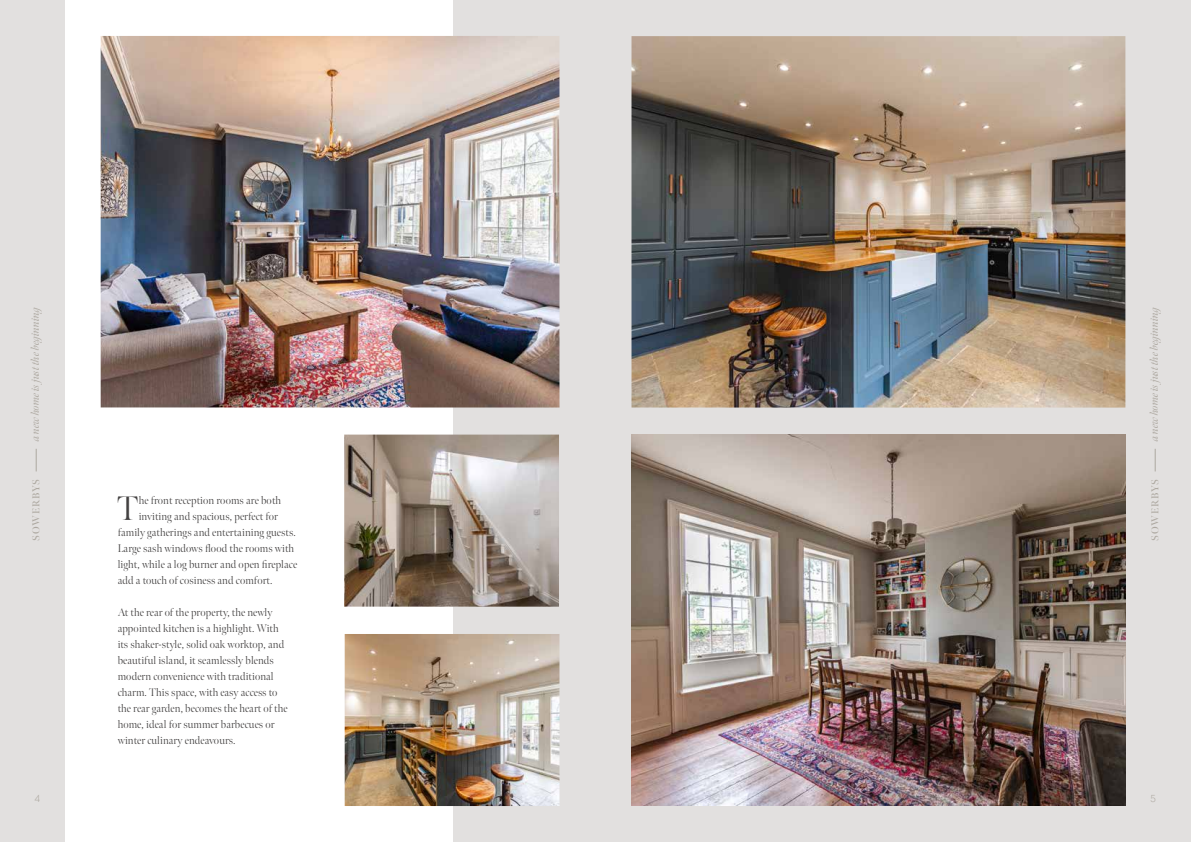
<style>
.page{position:relative;width:1191px;height:842px;background:#fff}
.page>*{position:absolute;margin:0;border:0;box-sizing:border-box;transform-origin:0 0}
.t1{font:300 34px "Meno Banner";color:#434141}
.t2{font:300 11px/16px "Meno Banner";letter-spacing:.01em;color:#434141}
.t3{font:italic 11px "Meno Banner";letter-spacing:-.01em;color:#ada8a0}
.t4{font:600 10px "Meno Banner";letter-spacing:.08em;color:#ada8a0}
.t5{font:300 10px "Quasimoda";color:#ada8a0}
</style>
<div class="page">
<div style="left:0;top:0;width:595px;height:842px;background:#e2e0df"></div>
<div style="left:595px;top:0;width:596px;height:842px;background:#e2e0df"></div>
<svg style="left:36px;top:449px;width:1px;height:22px"></svg>
<svg style="left:1155px;top:449px;width:1px;height:22px"></svg>
<div style="left:65px;top:0;width:387px;height:842px;background:#fff"></div>
<img style="left:631px;top:434px;width:494px;height:372px">
<img style="left:631px;top:36px;width:494px;height:372px">
<img style="left:344px;top:435px;width:215px;height:172px">
<img style="left:101px;top:36px;width:458px;height:371px">
<img style="left:345px;top:634px;width:214px;height:172px">
<p class="t3" style="left:29px;top:441px;width:138px;rotate:-90deg">a new home is just the beginning</p>
<p class="t3" style="left:1147px;top:441px;width:138px;rotate:-90deg">a new home is just the beginning</p>
<p class="t4" style="left:30px;top:541px;width:63px;rotate:-90deg">SOWERBYS</p>
<p class="t4" style="left:1149px;top:541px;width:63px;rotate:-90deg">SOWERBYS</p>
<h1 class="t1" style="left:117px;top:488px;width:23px">T</h1>
<p class="t2" style="left:139px;top:493px;width:144px">he front reception rooms are both</p>
<p class="t2" style="left:139px;top:509px;width:141px">inviting and spacious, perfect for</p>
<p class="t2" style="left:118px;top:525px;width:180px">family gatherings and entertaining guests.</p>
<p class="t2" style="left:118px;top:541px;width:178px">Large sash windows flood the rooms with</p>
<p class="t2" style="left:118px;top:557px;width:181px">light, while a log burner and open fireplace</p>
<p class="t2" style="left:118px;top:573px;width:156px">add a touch of cosiness and comfort.</p>
<p class="t2" style="left:118px;top:605px;width:171px">At the rear of the property, the newly appointed kitchen is a highlight. With its shaker-style, solid oak worktop, and beautiful island, it seamlessly blends modern convenience with traditional charm. This space, with easy access to the rear garden, becomes the heart of the home, ideal for summer barbecues or winter culinary endeavours.</p>
<p class="t5" style="left:35px;top:791px;width:7px">4</p>
<p class="t5" style="left:1150px;top:791px;width:7px">5</p>
</div>
